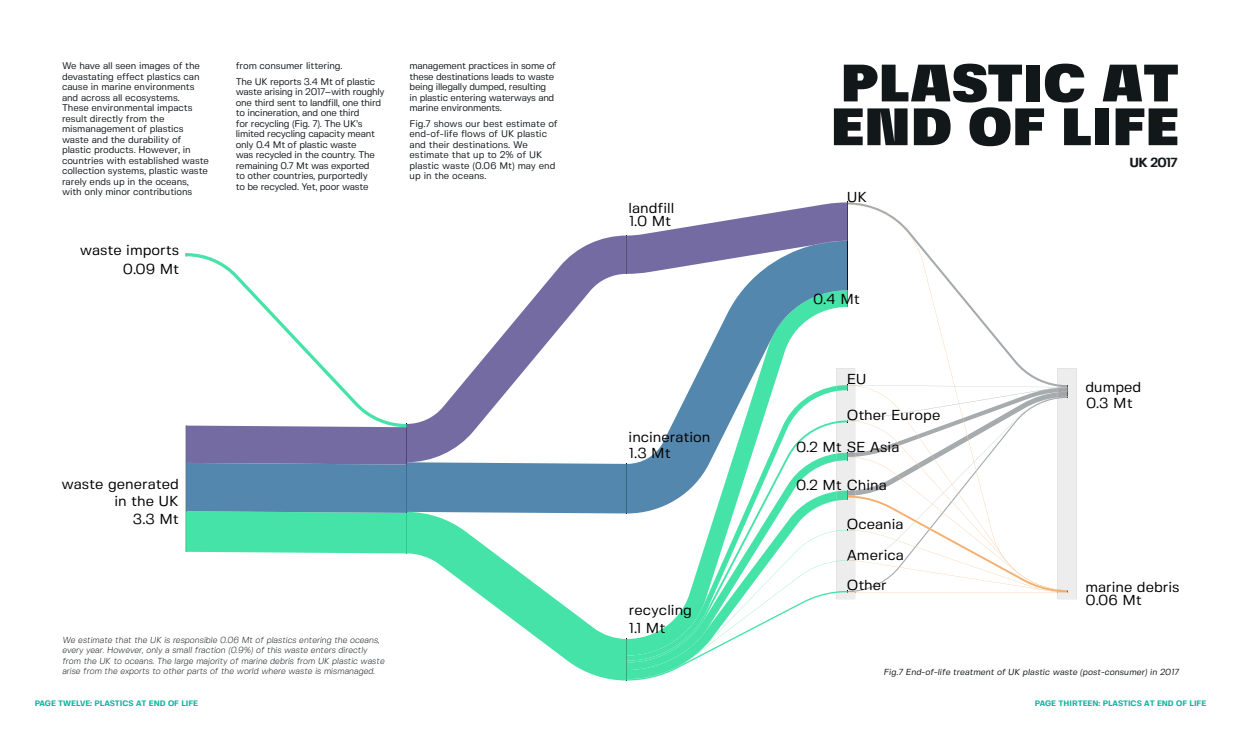
<style>
.page{position:relative;width:1241px;height:737px;background:#fff}
.page>*{position:absolute;margin:0;border:0;box-sizing:border-box;transform-origin:0 0}
.t1{font:900 52.5px/43.8px "Fivo Sans Modern";color:#12171a}
.t2{font:14.44px/30.4px "Fivo Sans";color:#000;text-align:right}
.t3{font:700 13.12px "Fivo Sans";letter-spacing:-.05em;color:#12171a}
.t4{font:9.62px/10.5px "Fivo Sans";letter-spacing:-.01em;color:#12171a}
.t5{font:italic 300 8.75px/10.5px "Fivo Sans";color:#12171a}
.t6{font:italic 8.75px "Fivo Sans";color:#12171a}
.t7{font:700 7.88px "Fivo Sans";color:#0db29e}
</style>
<div class="page">
<svg style="left:186px;top:202px;width:890px;height:478px"></svg>
<p class="t4" style="left:62px;top:61px;width:148px">We have all seen images of the devastating effect plastics can cause in marine environments and across all ecosystems.<br>These environmental impacts result directly from the mismanagement of plastics waste and the durability of plastic products. However, in countries with established waste collection systems, plastic waste rarely ends up in the oceans, with only minor contributions</p>
<p class="t4" style="left:236px;top:58px;width:141px;line-height:15.5px">from consumer littering.<br>The UK reports 3.4 Mt of plastic</p>
<p class="t4" style="left:236px;top:87px;width:150px">waste arising in 2017–with roughly one third sent to landfill, one third to incineration, and one third<br>for recycling (Fig. 7). The UK’s limited recycling capacity meant only 0.4 Mt of plastic waste<br>was recycled in the country. The remaining 0.7 Mt was exported<br>to other countries, purportedly<br>to be recycled. Yet, poor waste</p>
<h2 class="t2" style="left:80px;top:235px;width:101px">waste imports</h2>
<h2 class="t2" style="left:123px;top:253px;width:58px">0.09 Mt</h2>
<p class="t4" style="left:409px;top:61px;width:148px">management practices in some of these destinations leads to waste being illegally dumped, resulting in plastic entering waterways and marine environments.</p>
<p class="t4" style="left:409px;top:118px;width:150px">Fig.7 shows our best estimate of end-of-life flows of UK plastic and their destinations. We estimate that up to 2% of UK plastic waste (0.06 Mt) may end up in the oceans.</p>
<h2 class="t2" style="left:61px;top:475px;width:119px;line-height:17.2px">waste generated in the UK</h2>
<h2 class="t2" style="left:133px;top:504px;width:48px">3.3 Mt</h2>
<p class="t5" style="left:62px;top:634px;width:324px">We estimate that the UK is responsible 0.06 Mt of plastics entering the oceans, every year. However, only a small fraction (0.9%) of this waste enters directly from the UK to oceans. The large majority of marine debris from UK plastic waste arise from the exports to other parts of the world where waste is mismanaged.</p>
<h2 class="t2" style="left:628px;top:192px;width:47px">landfill</h2>
<h2 class="t2" style="left:629px;top:206px;width:44px">1.0 Mt</h2>
<h2 class="t2" style="left:628px;top:422px;width:83px">incineration</h2>
<h2 class="t2" style="left:629px;top:438px;width:43px">1.3 Mt</h2>
<h2 class="t2" style="left:628px;top:595px;width:65px">recycling</h2>
<h2 class="t2" style="left:628px;top:612px;width:38px">1.1 Mt</h2>
<h1 class="t1" style="left:830px;top:61px;width:349px">PLASTIC AT<br>END OF LIFE</h1>
<h2 class="t2" style="left:846px;top:181px;width:22px">UK</h2>
<h2 class="t2" style="left:813px;top:284px;width:48px">0.4 Mt</h2>
<h2 class="t2" style="left:846px;top:364px;width:21px">EU</h2>
<h2 class="t2" style="left:846px;top:399px;width:95px">Other Europe</h2>
<h2 class="t2" style="left:796px;top:432px;width:105px">0.2 Mt SE Asia</h2>
<h2 class="t2" style="left:796px;top:469px;width:92px">0.2 Mt China</h2>
<h2 class="t2" style="left:846px;top:509px;width:59px;text-align:justify">Oceania America Other</h2>
<h3 class="t3" style="left:1129px;top:155px;width:50px">UK 2017</h3>
<h2 class="t2" style="left:1085px;top:371px;width:57px">dumped</h2>
<h2 class="t2" style="left:1085px;top:388px;width:48px">0.3 Mt</h2>
<h2 class="t2" style="left:1085px;top:571px;width:96px">marine debris</h2>
<h2 class="t2" style="left:1085px;top:585px;width:58px">0.06 Mt</h2>
<p class="t6" style="left:883px;top:666px;width:297px">Fig.7 End-of-life treatment of UK plastic waste (post-consumer) in 2017</p>
<p class="t7" style="left:35px;top:698px;width:165px">PAGE TWELVE: PLASTICS AT END OF LIFE</p>
<p class="t7" style="left:1034px;top:698px;width:173px">PAGE THIRTEEN: PLASTICS AT END OF LIFE</p>
</div>
